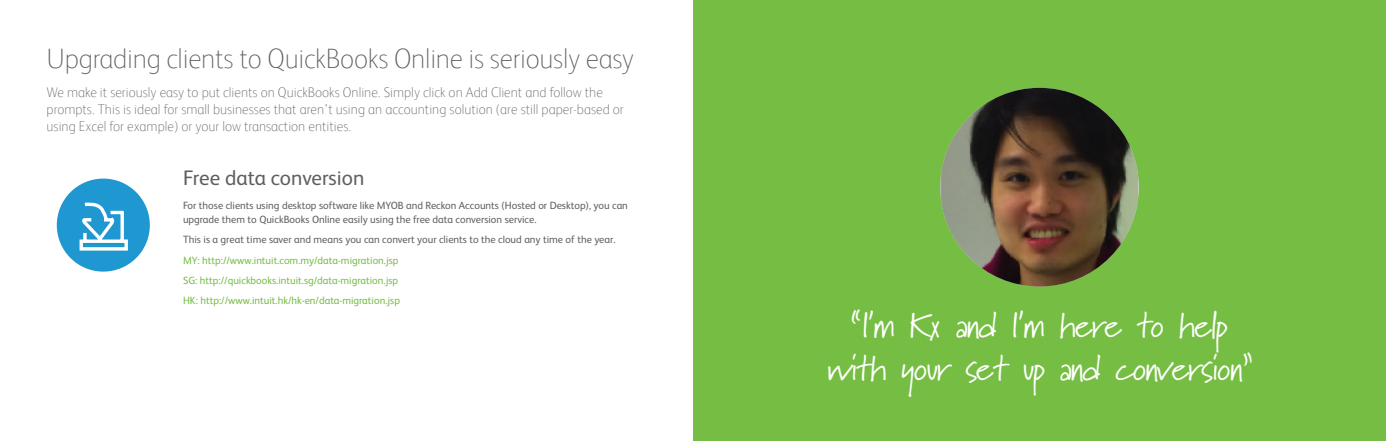
<style>
.page{position:relative;width:1386px;height:441px;background:#fff}
.page>*{position:absolute;margin:0;border:0;box-sizing:border-box;transform-origin:0 0}
.t1{font:35.96px/43.1px "Marydale";letter-spacing:-.03em;color:#fff;text-align:center}
.t2{font:100 28px "FS Albert";letter-spacing:-.01em;color:#5f5f62}
.t3{font:21px "FS Albert";color:#5f5f62}
.t4{font:100 14px/16.8px "FS Albert";color:#5f5f62}
.t5{font:10.5px/14px "FS Albert";color:#5f5f62}
.t6{font:10.5px/20.3px "FS Albert";color:#75be43}
</style>
<div class="page">
<div style="left:57px;top:179px;width:93px;height:93px;background:#1f98d1;border-radius:50%"></div>
<svg style="left:79px;top:202px;width:49px;height:49px"></svg>
<div style="left:693px;top:0;width:693px;height:441px;background:#75be43"></div>
<img style="left:940px;top:88px;width:199px;height:199px;border-radius:99px">
<h2 class="t2" style="left:47px;top:43px;width:589px">Upgrading clients to QuickBooks Online is seriously easy</h2>
<p class="t4" style="left:47px;top:84px;width:579px">We make it seriously easy to put clients on QuickBooks Online. Simply click on Add Client and follow the prompts. This is ideal for small businesses that aren’t using an accounting solution (are still paper-based or using Excel for example) or your low transaction entities.</p>
<h3 class="t3" style="left:183px;top:164px;width:183px">Free data conversion</h3>
<p class="t5" style="left:183px;top:198px;width:446px">For those clients using desktop software like MYOB and Reckon Accounts (Hosted or Desktop), you can upgrade them to QuickBooks Online easily using the free data conversion service.</p>
<p class="t5" style="left:183px;top:232px;width:434px">This is a great time saver and means you can convert your clients to the cloud any time of the year.</p>
<p class="t6" style="left:183px;top:249px;width:218px">MY: http://www.intuit.com.my/data-migration.jsp<br>SG: http://quickbooks.intuit.sg/data-migration.jsp<br>HK: http://www.intuit.hk/hk-en/data-migration.jsp</p>
<h1 class="t1" style="left:827px;top:303px;width:426px">“I’m Kx and I’m here to help with your set up and conversion”</h1>
</div>
